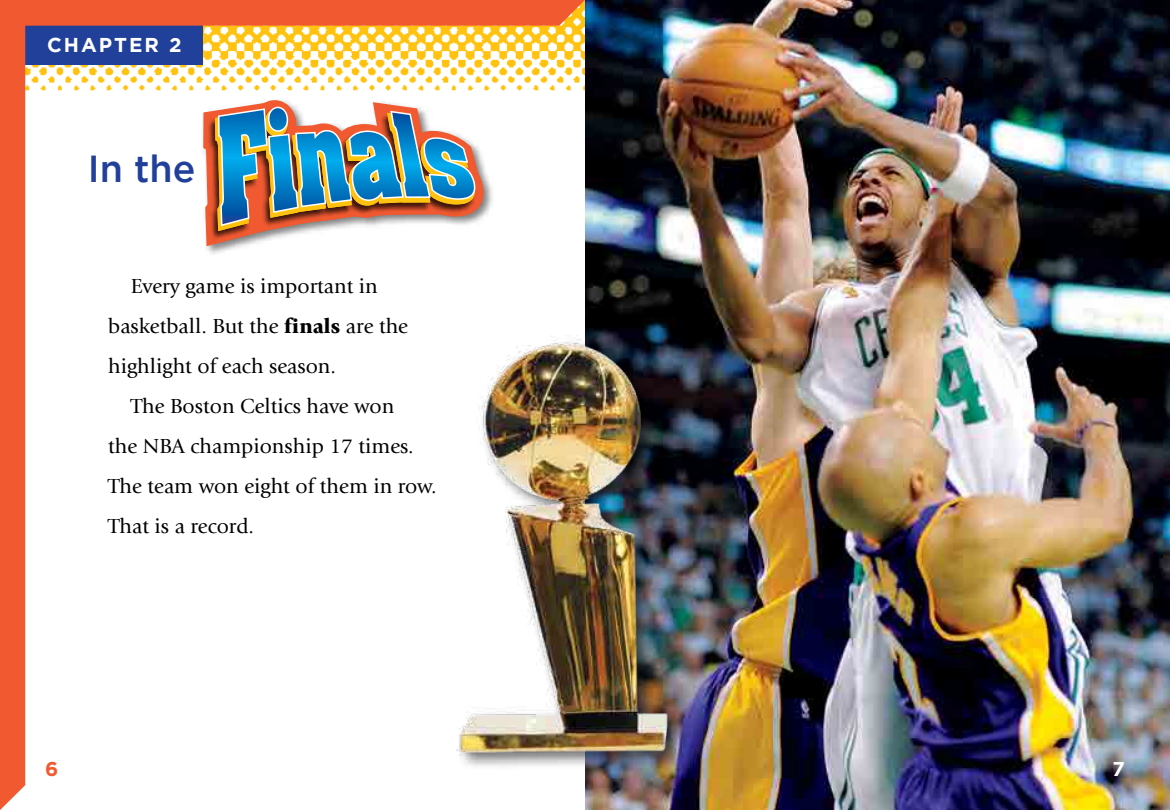
<style>
.page{position:relative;width:1170px;height:810px;background:#fff}
.page>*{position:absolute;margin:0;border:0;box-sizing:border-box;transform-origin:0 0}
.t1{font:500 37.5px "Gotham";color:#21409a}
.t2{font:21.25px/40px "Giovanni";color:#000}
.t3{font:700 20px "Gotham";letter-spacing:.1em;color:#fff}
.t4{font:700 20px "Gotham";color:#f15a31}
.t5{font:700 20px "Gotham";color:#fff}
.s1{font-weight:900}
</style>
<div class="page">
<img style="left:585px;top:0;width:585px;height:810px">
<svg style="left:0;top:0;width:585px;height:810px"></svg>
<img style="left:407px;top:286px;width:324px;height:506px">
<div style="left:200px;top:98px;width:294px;height:159px;background:#000;opacity:.5"></div>
<svg style="left:201px;top:97px;width:286px;height:151px"></svg>
<p class="t3" style="left:47px;top:34px;width:136px">CHAPTER 2</p>
<h1 class="t1" style="left:88px;top:147px;width:109px">In the</h1>
<p class="t2" style="left:108px;top:266px;width:301px;text-indent:23px">Every game is important in basketball. But the <span class="s1">finals</span> are the highlight of each season.</p>
<p class="t2" style="left:108px;top:386px;width:330px;text-indent:23px">The Boston Celtics have won<br>the NBA championship 17 times.<br>The team won eight of them in row.<br>That is a record.</p>
<p class="t4" style="left:45px;top:758px;width:15px">6</p>
<p class="t5" style="left:1113px;top:758px;width:14px">7</p>
</div>
